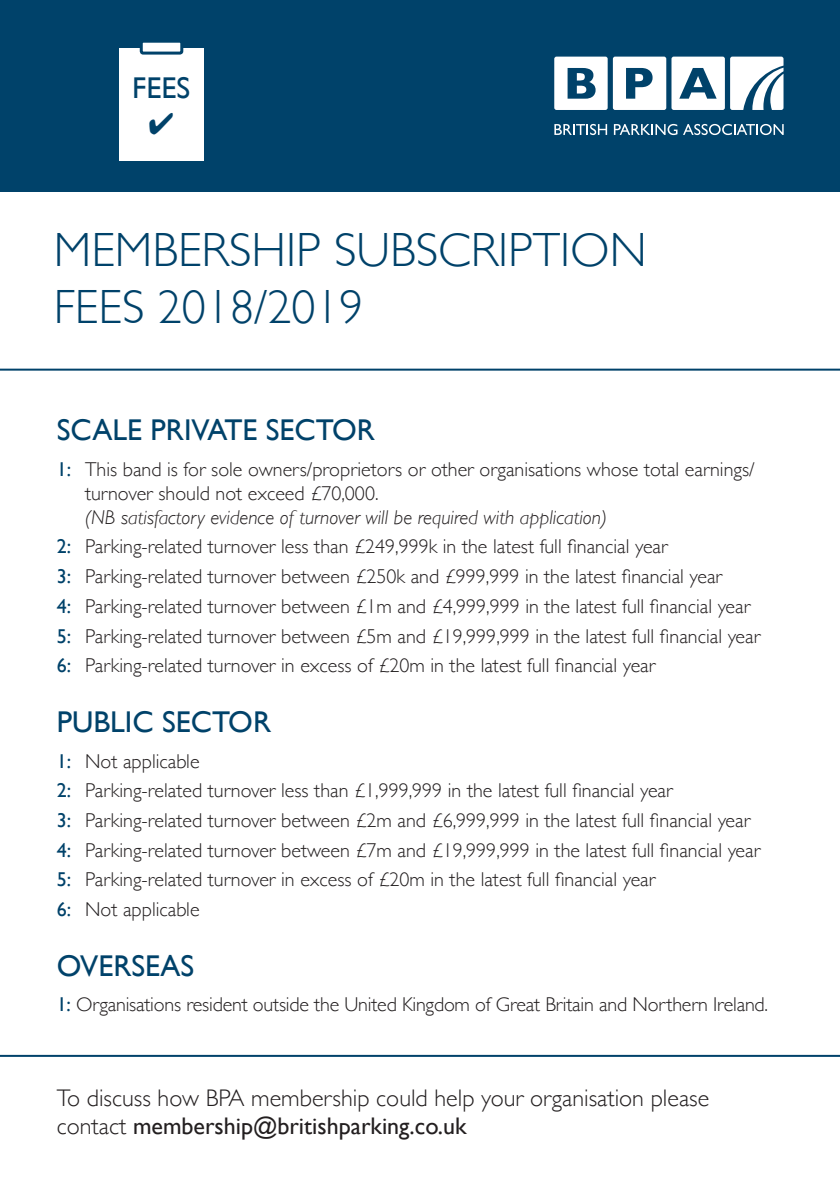
<style>
.page{position:relative;width:840px;height:1191px;background:#fff}
.page>*{position:absolute;margin:0;border:0;box-sizing:border-box;transform-origin:0 0}
.t1{font:300 48px/57.6px "Gill Sans";color:#00426a}
.Sub_Header{font:30px "Gill Sans";color:#00426a}
.t2{font:300 24px/28.8px "Gill Sans";color:#231f20}
.Body_Text{font:300 20px/24px "Gill Sans";color:#231f20}
.s1{font-weight:400;color:#00426a}
.s2{font-style:italic}
.s3{font-weight:400}
</style>
<div class="page">
<div style="left:0;top:0;width:839px;height:192px;background:#00426a"></div>
<svg style="left:554px;top:124px;width:52px;height:11px"></svg>
<svg style="left:613px;top:124px;width:170px;height:11px"></svg>
<svg style="left:554px;top:57px;width:229px;height:53px"></svg>
<hr style="left:0;top:369px;width:839px;height:2px;background:#00426a">
<hr style="left:0;top:1054px;width:839px;height:2px;background:#00426a">
<div style="left:119px;top:48px;width:85px;height:112px;background:#fff"></div>
<div style="left:141px;top:41px;width:41px;height:12px;background:#fff;border-radius:2px"></div>
<div style="left:140px;top:40px;width:43px;height:15px;border:3px solid #00426a;border-radius:2px"></div>
<p class="Sub_Header" style="left:132px;top:70px;width:59px">FEES</p>
<p class="t1" style="left:54px;top:219px;width:594px">MEMBERSHIP SUBSCRIPTION<br>FEES 2018/2019</p>
<p class="Sub_Header" style="left:57px;top:412px;width:319px">SCALE PRIVATE SECTOR</p>
<p class="Body_Text" style="left:85px;top:456px;width:670px;text-indent:-28px"><span class="s1">1:</span> This band is for sole owners/proprietors or other organisations whose total earnings/ turnover should not exceed £70,000.<br><span class="s2">(NB satisfactory evidence of turnover will be required with application)</span></p>
<p class="Body_Text" style="left:57px;top:534px;width:612px"><span class="s1">2:</span> Parking-related turnover less than £249,999k in the latest full financial year</p>
<p class="Body_Text" style="left:57px;top:563px;width:666px"><span class="s1">3:</span> Parking-related turnover between £250k and £999,999 in the latest financial year</p>
<p class="Body_Text" style="left:57px;top:593px;width:694px"><span class="s1">4:</span> Parking-related turnover between £1m and £4,999,999 in the latest full financial year</p>
<p class="Body_Text" style="left:57px;top:623px;width:704px"><span class="s1">5:</span> Parking-related turnover between £5m and £19,999,999 in the latest full financial year</p>
<p class="Body_Text" style="left:57px;top:652px;width:600px"><span class="s1">6:</span> Parking-related turnover in excess of £20m in the latest full financial year</p>
<p class="Sub_Header" style="left:57px;top:704px;width:216px">PUBLIC SECTOR</p>
<p class="Body_Text" style="left:57px;top:748px;width:144px"><span class="s1">1:</span> Not applicable</p>
<p class="Body_Text" style="left:57px;top:777px;width:617px"><span class="s1">2:</span> Parking-related turnover less than £1,999,999 in the latest full financial year</p>
<p class="Body_Text" style="left:57px;top:807px;width:694px"><span class="s1">3:</span> Parking-related turnover between £2m and £6,999,999 in the latest full financial year</p>
<p class="Body_Text" style="left:57px;top:837px;width:704px"><span class="s1">4:</span> Parking-related turnover between £7m and £19,999,999 in the latest full financial year</p>
<p class="Body_Text" style="left:57px;top:866px;width:600px"><span class="s1">5:</span> Parking-related turnover in excess of £20m in the latest full financial year</p>
<p class="Body_Text" style="left:57px;top:896px;width:144px"><span class="s1">6:</span> Not applicable</p>
<p class="Sub_Header" style="left:57px;top:948px;width:139px">OVERSEAS</p>
<p class="Body_Text" style="left:57px;top:991px;width:712px"><span class="s1">1:</span> Organisations resident outside the United Kingdom of Great Britain and Northern Ireland.</p>
<p class="t2" style="left:57px;top:1082px;width:653px">To discuss how BPA membership could help your organisation please contact <span class="s3">membership@britishparking.co.uk</span></p>
</div>
